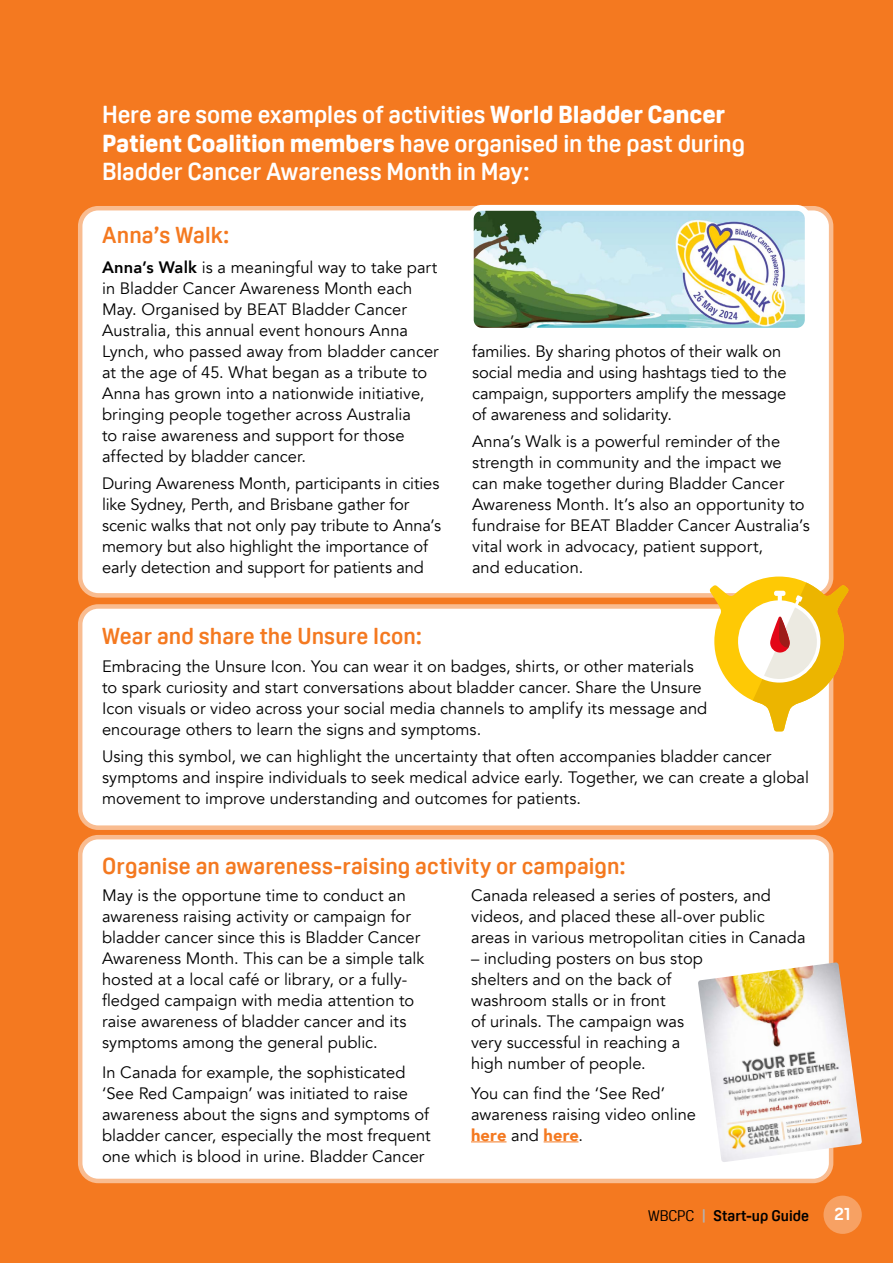
<style>
.page{position:relative;width:893px;height:1263px;background:#f47920}
.page>*{position:absolute;margin:0;border:0;box-sizing:border-box;transform-origin:0 0}
.t1{font:700 24px/28.5px "Oscine";letter-spacing:-.005em;color:#fff}
.t2{font:700 22.5px "Oscine";letter-spacing:.005em;color:#f47920}
.t3{font:700 18px "Oscine";color:#fff}
.t4{font:16.5px/21px "Avenir";color:#000}
.t5{font:700 15px "Oscine";color:#000}
.s1{font-weight:800}
.s2{font-weight:900;color:#f47920}
.s3{font-weight:400}
.s4{color:#b3b2b2}
</style>
<div class="page">
<div style="left:80px;top:208px;width:751px;height:387px;background:#fff;border-radius:18px"></div>
<div style="left:78px;top:206px;width:755px;height:392px;border:4px solid #f9bc90;border-radius:18px"></div>
<div style="left:80px;top:606px;width:751px;height:222px;background:#fff;border-radius:18px"></div>
<div style="left:78px;top:604px;width:755px;height:226px;border:4px solid #f9bc90;border-radius:18px"></div>
<div style="left:80px;top:837px;width:751px;height:344px;background:#fff;border-radius:18px"></div>
<div style="left:78px;top:835px;width:755px;height:348px;border:4px solid #f9bc90;border-radius:18px"></div>
<hr style="left:471px;top:1141px;width:35px;height:1px;background:#f47920">
<hr style="left:544px;top:1141px;width:34px;height:1px;background:#f47920">
<img style="left:698px;top:962px;width:164px;height:200px">
<div style="left:823px;top:1195px;width:39px;height:39px;background:#f7a163;border-radius:50%"></div>
<img style="left:475px;top:212px;width:329px;height:115px">
<div style="left:468px;top:205px;width:343px;height:129px;border:6px solid #fff;border-radius:11px"></div>
<svg style="left:709px;top:576px;width:140px;height:155px"></svg>
<h1 class="t1" style="left:102px;top:101px;width:644px">Here are some examples of activities <span class="s1">World Bladder Cancer<br>Patient Coalition members</span> have organised in the past during<br>Bladder Cancer Awareness Month in May:</h1>
<h2 class="t2" style="left:102px;top:222px;width:129px">Anna’s Walk:</h2>
<p class="t4" style="left:102px;top:257px;width:338px"><span class="s1">Anna’s Walk</span> is a meaningful way to take part in Bladder Cancer Awareness Month each May. Organised by BEAT Bladder Cancer Australia, this annual event honours Anna Lynch, who passed away from bladder cancer at the age of 45. What began as a tribute to Anna has grown into a nationwide initiative, bringing people together across Australia<br>to raise awareness and support for those affected by bladder cancer.</p>
<p class="t4" style="left:102px;top:473px;width:341px">During Awareness Month, participants in cities like Sydney, Perth, and Brisbane gather for scenic walks that not only pay tribute to Anna’s memory but also highlight the importance of early detection and support for patients and</p>
<p class="t4" style="left:472px;top:341px;width:316px">families. By sharing photos of their walk on social media and using hashtags tied to the campaign, supporters amplify the message of awareness and solidarity.</p>
<p class="t4" style="left:472px;top:431px;width:339px">Anna’s Walk is a powerful reminder of the strength in community and the impact we can make together during Bladder Cancer Awareness Month. It’s also an opportunity to fundraise for BEAT Bladder Cancer Australia’s vital work in advocacy, patient support,<br>and education.</p>
<h2 class="t2" style="left:102px;top:624px;width:322px">Wear and share the Unsure Icon:</h2>
<p class="t4" style="left:102px;top:656px;width:607px">Embracing the Unsure Icon. You can wear it on badges, shirts, or other materials to spark curiosity and start conversations about bladder cancer. Share the Unsure Icon visuals or video across your social media channels to amplify its message and encourage others to learn the signs and symptoms.</p>
<p class="t4" style="left:102px;top:746px;width:708px">Using this symbol, we can highlight the uncertainty that often accompanies bladder cancer symptoms and inspire individuals to seek medical advice early. Together, we can create a global movement to improve understanding and outcomes for patients.</p>
<h2 class="t2" style="left:102px;top:853px;width:525px">Organise an awareness-raising activity or campaign:</h2>
<p class="t4" style="left:102px;top:885px;width:324px">May is the opportune time to conduct an awareness raising activity or campaign for bladder cancer since this is Bladder Cancer Awareness Month. This can be a simple talk hosted at a local café or library, or a fully&shy;fledged campaign with media attention to raise awareness of bladder cancer and its symptoms among the general public.</p>
<p class="t4" style="left:102px;top:1062px;width:330px">In Canada for example, the sophisticated ‘See Red Campaign’ was initiated to raise awareness about the signs and symptoms of bladder cancer, especially the most frequent one which is blood in urine. Bladder Cancer</p>
<p class="t4" style="left:471px;top:885px;width:336px">Canada released a series of posters, and videos, and placed these all-over public areas in various metropolitan cities in Canada</p>
<p class="t4" style="left:471px;top:948px;width:233px">– including posters on bus stop shelters and on the back of washroom stalls or in front<br>of urinals. The campaign was very successful in reaching a high number of people.</p>
<p class="t4" style="left:471px;top:1083px;width:227px">You can find the ‘See Red’ awareness raising video online <span class="s2">here</span> and <span class="s2">here</span>.</p>
<p class="t5" style="left:648px;top:1207px;width:162px"><span class="s3">WBCPC</span> <span class="s4">|</span> Start-up Guide</p>
<p class="t3" style="left:834px;top:1204px;width:18px">21</p>
</div>
